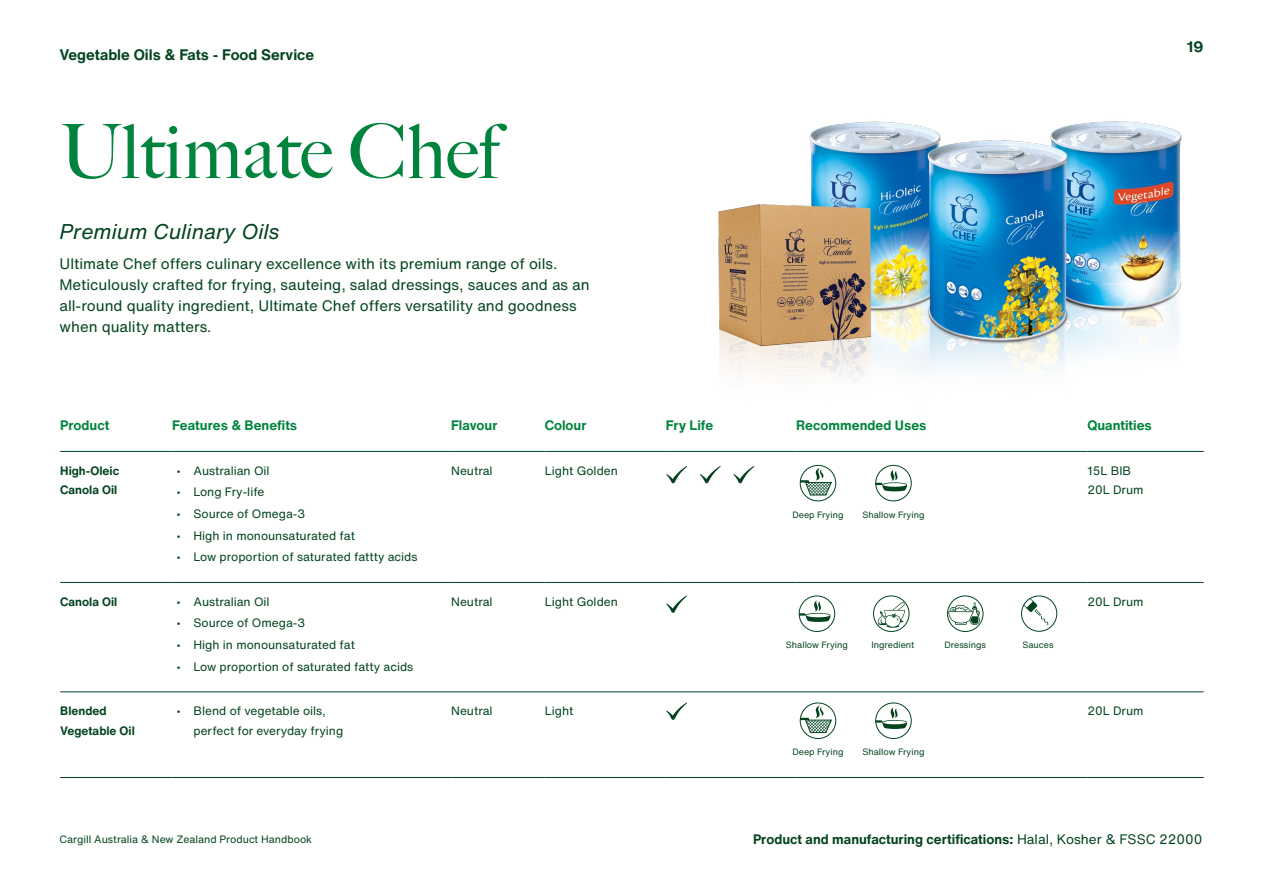
<style>
.page{position:relative;width:1263px;height:893px;background:#fff}
.page>*{position:absolute;margin:0;border:0;box-sizing:border-box;transform-origin:0 0}
.t1{font:75px "Big Caslon For Cargill";color:#00843d}
.t2{font:italic 21px "Helvetica Now For Cargill";color:#03441f}
.t3{font:15px/21px "Helvetica Now For Cargill";color:#03441f}
.t4{font:700 15px "Helvetica Now For Cargill";color:#03441f}
.t5{font:700 13.5px "Helvetica Now For Cargill";color:#00843d}
.t6{font:700 13.5px "Helvetica Now For Cargill";color:#03441f}
.t7{font:12px/19.5px "Helvetica Now For Cargill";color:#03441f}
.t8{font:700 12px/19.5px "Helvetica Now For Cargill";color:#03441f}
.t9{font:10.5px "Helvetica Now For Cargill";color:#03441f}
.t10{font:9px "Helvetica Now For Cargill";color:#03441f}
.s1{font-weight:400}
</style>
<div class="page">
<hr style="left:60px;top:451px;width:112px;height:1px;background:#03441f">
<hr style="left:172px;top:451px;width:279px;height:1px;background:#03441f">
<hr style="left:796px;top:451px;width:291px;height:1px;background:#03441f">
<hr style="left:1087px;top:451px;width:117px;height:1px;background:#03441f">
<hr style="left:451px;top:691px;width:94px;height:1px;background:#03441f">
<hr style="left:545px;top:691px;width:121px;height:1px;background:#03441f">
<hr style="left:666px;top:691px;width:130px;height:1px;background:#03441f">
<hr style="left:796px;top:691px;width:291px;height:1px;background:#03441f">
<hr style="left:451px;top:451px;width:94px;height:1px;background:#03441f">
<hr style="left:545px;top:451px;width:121px;height:1px;background:#03441f">
<hr style="left:666px;top:451px;width:130px;height:1px;background:#03441f">
<hr style="left:60px;top:582px;width:112px;height:1px;background:#03441f">
<hr style="left:172px;top:582px;width:279px;height:1px;background:#03441f">
<hr style="left:451px;top:582px;width:94px;height:1px;background:#03441f">
<hr style="left:545px;top:582px;width:121px;height:1px;background:#03441f">
<hr style="left:666px;top:582px;width:130px;height:1px;background:#03441f">
<hr style="left:796px;top:582px;width:291px;height:1px;background:#03441f">
<hr style="left:1087px;top:582px;width:117px;height:1px;background:#03441f">
<hr style="left:60px;top:691px;width:112px;height:1px;background:#03441f">
<hr style="left:172px;top:691px;width:279px;height:1px;background:#03441f">
<hr style="left:1087px;top:691px;width:117px;height:1px;background:#03441f">
<hr style="left:60px;top:777px;width:112px;height:1px;background:#03441f">
<hr style="left:172px;top:777px;width:279px;height:1px;background:#03441f">
<hr style="left:451px;top:777px;width:94px;height:1px;background:#03441f">
<hr style="left:545px;top:777px;width:121px;height:1px;background:#03441f">
<hr style="left:666px;top:777px;width:130px;height:1px;background:#03441f">
<hr style="left:796px;top:777px;width:291px;height:1px;background:#03441f">
<hr style="left:1087px;top:777px;width:117px;height:1px;background:#03441f">
<img style="left:718px;top:121px;width:464px;height:256px">
<svg style="left:666px;top:466px;width:21px;height:18px"></svg>
<svg style="left:666px;top:595px;width:21px;height:18px"></svg>
<svg style="left:666px;top:702px;width:21px;height:18px"></svg>
<svg style="left:700px;top:466px;width:21px;height:18px"></svg>
<svg style="left:733px;top:466px;width:21px;height:18px"></svg>
<svg style="left:876px;top:465px;width:35px;height:36px"></svg>
<div style="left:875px;top:465px;width:37px;height:36px;border:1px solid #03441f;border-radius:50%"></div>
<svg style="left:875px;top:470px;width:32px;height:21px"></svg>
<div style="left:799px;top:596px;width:36px;height:36px;border:1px solid #03441f;border-radius:50%"></div>
<svg style="left:799px;top:600px;width:32px;height:22px"></svg>
<div style="left:875px;top:703px;width:37px;height:36px;border:1px solid #03441f;border-radius:50%"></div>
<svg style="left:875px;top:707px;width:32px;height:22px"></svg>
<svg style="left:800px;top:465px;width:36px;height:36px"></svg>
<div style="left:800px;top:465px;width:36px;height:36px;border:1px solid #03441f;border-radius:50%"></div>
<svg style="left:800px;top:468px;width:32px;height:27px"></svg>
<svg style="left:800px;top:703px;width:36px;height:35px"></svg>
<div style="left:800px;top:703px;width:36px;height:36px;border:1px solid #03441f;border-radius:50%"></div>
<svg style="left:800px;top:705px;width:32px;height:28px"></svg>
<div style="left:947px;top:596px;width:36px;height:36px;border:1px solid #03441f;border-radius:50%"></div>
<svg style="left:948px;top:602px;width:32px;height:23px"></svg>
<svg style="left:873px;top:596px;width:36px;height:35px"></svg>
<div style="left:873px;top:596px;width:36px;height:36px;border:1px solid #03441f;border-radius:50%"></div>
<svg style="left:878px;top:602px;width:27px;height:26px"></svg>
<div style="left:1021px;top:596px;width:36px;height:36px;border:1px solid #03441f;border-radius:50%"></div>
<svg style="left:1021px;top:596px;width:27px;height:29px"></svg>
<p class="t4" style="left:60px;top:44px;width:256px">Vegetable Oils &amp; Fats - Food Service</p>
<h1 class="t1" style="left:60px;top:108px;width:441px">Ultimate Chef</h1>
<h2 class="t2" style="left:60px;top:217px;width:221px">Premium Culinary Oils</h2>
<p class="t3" style="left:60px;top:253px;width:532px">Ultimate Chef offers culinary excellence with its premium range of oils.<br>Meticulously crafted for frying, sauteing, salad dressings, sauces and as an all-round quality ingredient, Ultimate Chef offers versatility and goodness when quality matters.</p>
<p class="t5" style="left:60px;top:416px;width:51px">Product</p>
<p class="t5" style="left:172px;top:416px;width:127px">Features &amp; Benefits</p>
<p class="t5" style="left:451px;top:416px;width:48px">Flavour</p>
<p class="t5" style="left:545px;top:416px;width:43px">Colour</p>
<p class="t5" style="left:666px;top:416px;width:49px">Fry Life</p>
<p class="t5" style="left:796px;top:416px;width:132px">Recommended Uses</p>
<p class="t5" style="left:1087px;top:416px;width:66px">Quantities</p>
<p class="t8" style="left:60px;top:461px;width:60px">High-Oleic<br>Canola Oil</p>
<p class="t7" style="left:176px;top:461px;width:95px">• Australian Oil</p>
<p class="t7" style="left:451px;top:461px;width:43px">Neutral</p>
<p class="t7" style="left:545px;top:461px;width:75px">Light Golden</p>
<p class="t7" style="left:1087px;top:461px;width:58px">15L BIB<br>20L Drum</p>
<p class="t7" style="left:176px;top:482px;width:89px">• Long Fry-life</p>
<p class="t7" style="left:176px;top:504px;width:130px">• Source of Omega-3</p>
<p class="t7" style="left:176px;top:526px;width:180px">• High in monounsaturated fat</p>
<p class="t7" style="left:176px;top:547px;width:243px">• Low proportion of saturated fattty acids</p>
<p class="t10" style="left:862px;top:508px;width:64px">Shallow Frying</p>
<p class="t10" style="left:792px;top:508px;width:53px">Deep Frying</p>
<p class="t8" style="left:60px;top:592px;width:59px">Canola Oil</p>
<p class="t7" style="left:176px;top:592px;width:95px">• Australian Oil</p>
<p class="t7" style="left:176px;top:613px;width:130px">• Source of Omega-3</p>
<p class="t7" style="left:176px;top:635px;width:180px">• High in monounsaturated fat</p>
<p class="t7" style="left:176px;top:657px;width:238px">• Low proportion of saturated fatty acids</p>
<p class="t7" style="left:451px;top:592px;width:43px">Neutral</p>
<p class="t7" style="left:545px;top:592px;width:75px">Light Golden</p>
<p class="t7" style="left:1087px;top:592px;width:58px">20L Drum</p>
<p class="t10" style="left:786px;top:639px;width:64px">Shallow Frying</p>
<p class="t10" style="left:871px;top:639px;width:45px">Ingredient</p>
<p class="t10" style="left:944px;top:639px;width:43px">Dressings</p>
<p class="t10" style="left:1022px;top:639px;width:33px">Sauces</p>
<p class="t8" style="left:60px;top:701px;width:76px">Blended<br>Vegetable Oil</p>
<p class="t7" style="left:193px;top:701px;width:151px;text-indent:-17px">• Blend of vegetable oils, perfect for everyday frying</p>
<p class="t7" style="left:451px;top:701px;width:43px">Neutral</p>
<p class="t7" style="left:545px;top:701px;width:30px">Light</p>
<p class="t7" style="left:1087px;top:701px;width:58px">20L Drum</p>
<p class="t10" style="left:792px;top:746px;width:53px">Deep Frying</p>
<p class="t10" style="left:862px;top:746px;width:64px">Shallow Frying</p>
<p class="t4" style="left:1187px;top:37px;width:18px">19</p>
<p class="t9" style="left:60px;top:832px;width:254px">Cargill Australia &amp; New Zealand Product Handbook</p>
<p class="t6" style="left:753px;top:830px;width:451px">Product and manufacturing certifications: <span class="s1">Halal, Kosher &amp; FSSC 22000</span></p>
</div>
